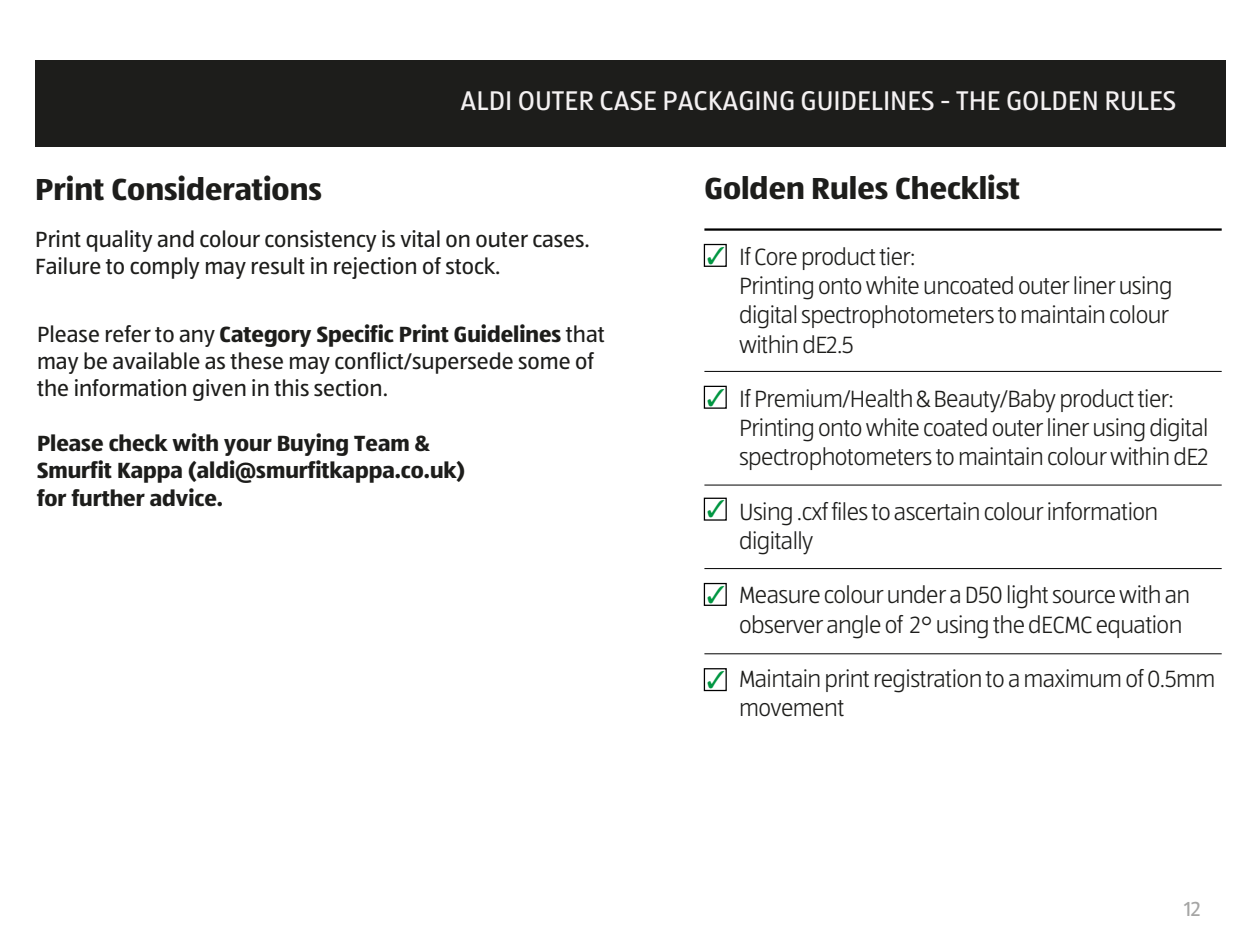
<style>
.page{position:relative;width:1260px;height:946px;background:#fff}
.page>*{position:absolute;margin:0;border:0;box-sizing:border-box;transform-origin:0 0}
.t1{font:31.5px "ALDISUED Bold";color:#1d1d1b}
.t2{font:28px "ALDISUED Regular";color:#f4f1f2}
.t3{font:24.32px/29.2px "ALDISUED Light";letter-spacing:-.025em;color:#1d1d1b}
.t4{font:22.75px/27.3px "ALDISUED Regular";color:#1d1d1b}
.t5{font:22.75px/27.3px "ALDISUED Bold";color:#1d1d1b}
.t6{font:21px "ALDISUED Regular";color:#a5a5a4}
.s1{font-family:"ALDISUED Regular"}
</style>
<div class="page">
<hr style="left:704px;top:228px;width:518px;height:3px;background:#000">
<hr style="left:704px;top:371px;width:518px;height:1px;background:#000">
<hr style="left:704px;top:568px;width:518px;height:1px;background:#000">
<hr style="left:704px;top:484px;width:518px;height:1px;background:#000">
<hr style="left:704px;top:653px;width:518px;height:1px;background:#000">
<div style="left:704px;top:244px;width:23px;height:23px;background:#fff;border:1px solid #000"></div>
<div style="left:704px;top:386px;width:23px;height:23px;background:#fff;border:1px solid #000"></div>
<div style="left:704px;top:497px;width:23px;height:23px;background:#fff;border:1px solid #000"></div>
<div style="left:704px;top:583px;width:23px;height:23px;background:#fff;border:1px solid #000"></div>
<div style="left:704px;top:668px;width:23px;height:23px;background:#fff;border:1px solid #000"></div>
<div style="left:35px;top:60px;width:1191px;height:86px;background:#1d1d1b"></div>
<p class="t2" style="left:461px;top:83px;width:717px">ALDI OUTER CASE PACKAGING GUIDELINES - THE GOLDEN RULES</p>
<p class="t1" style="left:35px;top:170px;width:288px">Print Considerations</p>
<p class="t4" style="left:35px;top:225px;width:556px">Print quality and colour consistency is vital on outer cases.<br>Failure to comply may result in rejection of stock.</p>
<p class="t5" style="left:37px;top:320px;width:570px"><span class="s1">Please refer to any</span> Category Specific Print Guidelines <span class="s1">that</span></p>
<p class="t4" style="left:37px;top:347px;width:559px">may be available as these may conflict/supersede some of the information given in this section.</p>
<p class="t5" style="left:37px;top:429px;width:430px">Please check with your Buying Team &amp;<br>Smurfit Kappa (aldi@smurfitkappa.co.uk) for further advice.</p>
<p class="t1" style="left:704px;top:169px;width:317px">Golden Rules Checklist</p>
<p class="t3" style="left:739px;top:242px;width:435px">If Core product tier:<br>Printing onto white uncoated outer liner using digital spectrophotometers to maintain colour within dE2.5</p>
<p class="t3" style="left:739px;top:384px;width:471px">If Premium/Health &amp; Beauty/Baby product tier:<br>Printing onto white coated outer liner using digital spectrophotometers to maintain colour within dE2</p>
<p class="t3" style="left:739px;top:497px;width:421px">Using .cxf files to ascertain colour information digitally</p>
<p class="t3" style="left:739px;top:580px;width:453px">Measure colour under a D50 light source with an observer angle of 2° using the dECMC equation</p>
<p class="t3" style="left:739px;top:664px;width:478px">Maintain print registration to a maximum of 0.5mm movement</p>
<p class="t6" style="left:1184px;top:896px;width:18px">12</p>
</div>
